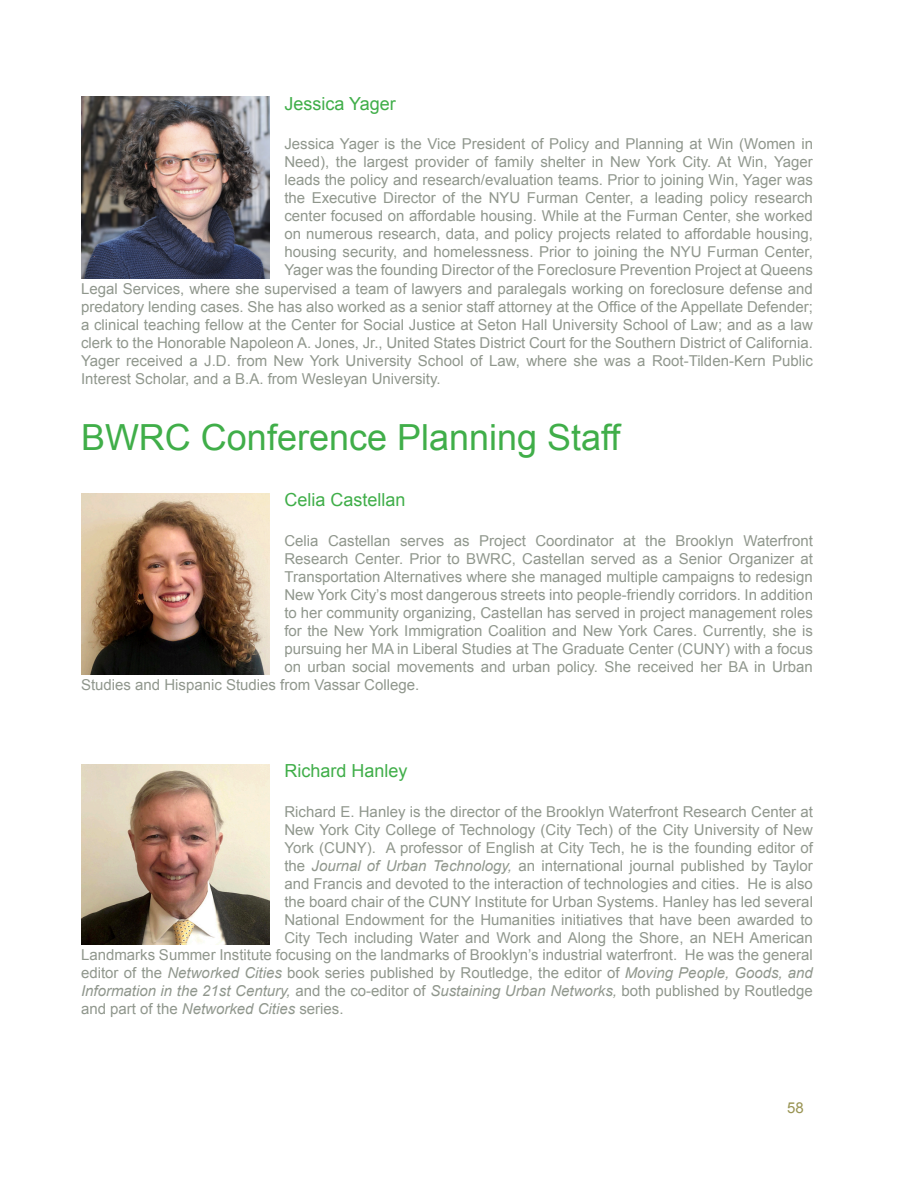
<style>
.page{position:relative;width:918px;height:1188px;background:#fff}
.page>*{position:absolute;margin:0;border:0;box-sizing:border-box;transform-origin:0 0}
.t1{font:36px "Arial";color:#40ae49}
.t2{font:18px "Arial";color:#40ae49}
.t3{font:15px "Arial";color:#90978d}
.t4{font:italic 15px "Arial";color:#90978d}
.t5{font:15px "Arial";color:#999453}
.s1{font-style:italic}
.s2{font-style:normal}
</style>
<div class="page">
<img style="left:81px;top:97px;width:189px;height:181px">
<img style="left:81px;top:493px;width:189px;height:181px">
<img style="left:81px;top:764px;width:189px;height:181px">
<p class="t2" style="left:284px;top:92px;width:113px">Jessica Yager</p>
<p class="t3" style="left:284px;top:134px;width:530px">Jessica Yager is the Vice President of Policy and Planning at Win (Women in</p>
<p class="t3" style="left:284px;top:152px;width:530px">Need), the largest provider of family shelter in New York City. At Win, Yager</p>
<p class="t3" style="left:284px;top:170px;width:530px">leads the policy and research/evaluation teams. Prior to joining Win, Yager was</p>
<p class="t3" style="left:284px;top:188px;width:530px">the Executive Director of the NYU Furman Center, a leading policy research</p>
<p class="t3" style="left:284px;top:206px;width:530px">center focused on affordable housing. While at the Furman Center, she worked</p>
<p class="t3" style="left:284px;top:224px;width:530px">on numerous research, data, and policy projects related to affordable housing,</p>
<p class="t3" style="left:284px;top:242px;width:530px">housing security, and homelessness. Prior to joining the NYU Furman Center,</p>
<p class="t3" style="left:284px;top:260px;width:530px">Yager was the founding Director of the Foreclosure Prevention Project at Queens</p>
<p class="t3" style="left:81px;top:278px;width:733px">Legal Services, where she supervised a team of lawyers and paralegals working on foreclosure defense and</p>
<p class="t3" style="left:81px;top:296px;width:733px">predatory lending cases. She has also worked as a senior staff attorney at the Office of the Appellate Defender;</p>
<p class="t3" style="left:81px;top:314px;width:734px">a clinical teaching fellow at the Center for Social Justice at Seton Hall University School of Law; and as a law</p>
<p class="t3" style="left:81px;top:332px;width:733px">clerk to the Honorable Napoleon A. Jones, Jr., United States District Court for the Southern District of California.</p>
<p class="t3" style="left:81px;top:350px;width:733px">Yager received a J.D. from New York University School of Law, where she was a Root-Tilden-Kern Public</p>
<p class="t3" style="left:81px;top:368px;width:361px">Interest Scholar, and a B.A. from Wesleyan University.</p>
<p class="t1" style="left:81px;top:413px;width:541px">BWRC Conference Planning Staff</p>
<p class="t2" style="left:284px;top:488px;width:123px">Celia Castellan</p>
<p class="t3" style="left:284px;top:531px;width:530px">Celia Castellan serves as Project Coordinator at the Brooklyn Waterfront</p>
<p class="t3" style="left:284px;top:549px;width:530px">Research Center. Prior to BWRC, Castellan served as a Senior Organizer at</p>
<p class="t3" style="left:284px;top:567px;width:530px">Transportation Alternatives where she managed multiple campaigns to redesign</p>
<p class="t3" style="left:284px;top:585px;width:530px">New York City’s most dangerous streets into people-friendly corridors. In addition</p>
<p class="t3" style="left:284px;top:603px;width:530px">to her community organizing, Castellan has served in project management roles</p>
<p class="t3" style="left:284px;top:621px;width:530px">for the New York Immigration Coalition and New York Cares. Currently, she is</p>
<p class="t3" style="left:284px;top:639px;width:530px">pursuing her MA in Liberal Studies at The Graduate Center (CUNY) with a focus</p>
<p class="t3" style="left:284px;top:657px;width:530px">on urban social movements and urban policy. She received her BA in Urban</p>
<p class="t3" style="left:81px;top:675px;width:340px">Studies and Hispanic Studies from Vassar College.</p>
<p class="t2" style="left:284px;top:759px;width:125px">Richard Hanley</p>
<p class="t3" style="left:284px;top:802px;width:530px">Richard E. Hanley is the director of the Brooklyn Waterfront Research Center at</p>
<p class="t3" style="left:284px;top:820px;width:530px">New York City College of Technology (City Tech) of the City University of New</p>
<p class="t3" style="left:284px;top:838px;width:530px">York (CUNY). A professor of English at City Tech, he is the founding editor of</p>
<p class="t3" style="left:284px;top:856px;width:530px">the <span class="s1">Journal of Urban Technology,</span> an international journal published by Taylor</p>
<p class="t3" style="left:284px;top:874px;width:530px">and Francis and devoted to the interaction of technologies and cities. He is also</p>
<p class="t3" style="left:284px;top:892px;width:530px">the board chair of the CUNY Institute for Urban Systems. Hanley has led several</p>
<p class="t3" style="left:284px;top:910px;width:530px">National Endowment for the Humanities initiatives that have been awarded to</p>
<p class="t3" style="left:284px;top:928px;width:530px">City Tech including Water and Work and Along the Shore, an NEH American</p>
<p class="t3" style="left:81px;top:944px;width:733px">Landmarks Summer Institute focusing on the landmarks of Brooklyn’s industrial waterfront. He was the general</p>
<p class="t3" style="left:81px;top:962px;width:733px">editor of the <span class="s1">Networked Cities</span> book series published by Routledge, the editor of <span class="s1">Moving People, Goods, and</span></p>
<p class="t4" style="left:81px;top:981px;width:733px">Information in the 21st Century, <span class="s2">and the co-editor of</span> Sustaining Urban Networks, <span class="s2">both published by Routledge</span></p>
<p class="t3" style="left:81px;top:998px;width:264px">and part of the <span class="s1">Networked Cities</span> series.</p>
<p class="t5" style="left:787px;top:1098px;width:18px">58</p>
</div>
